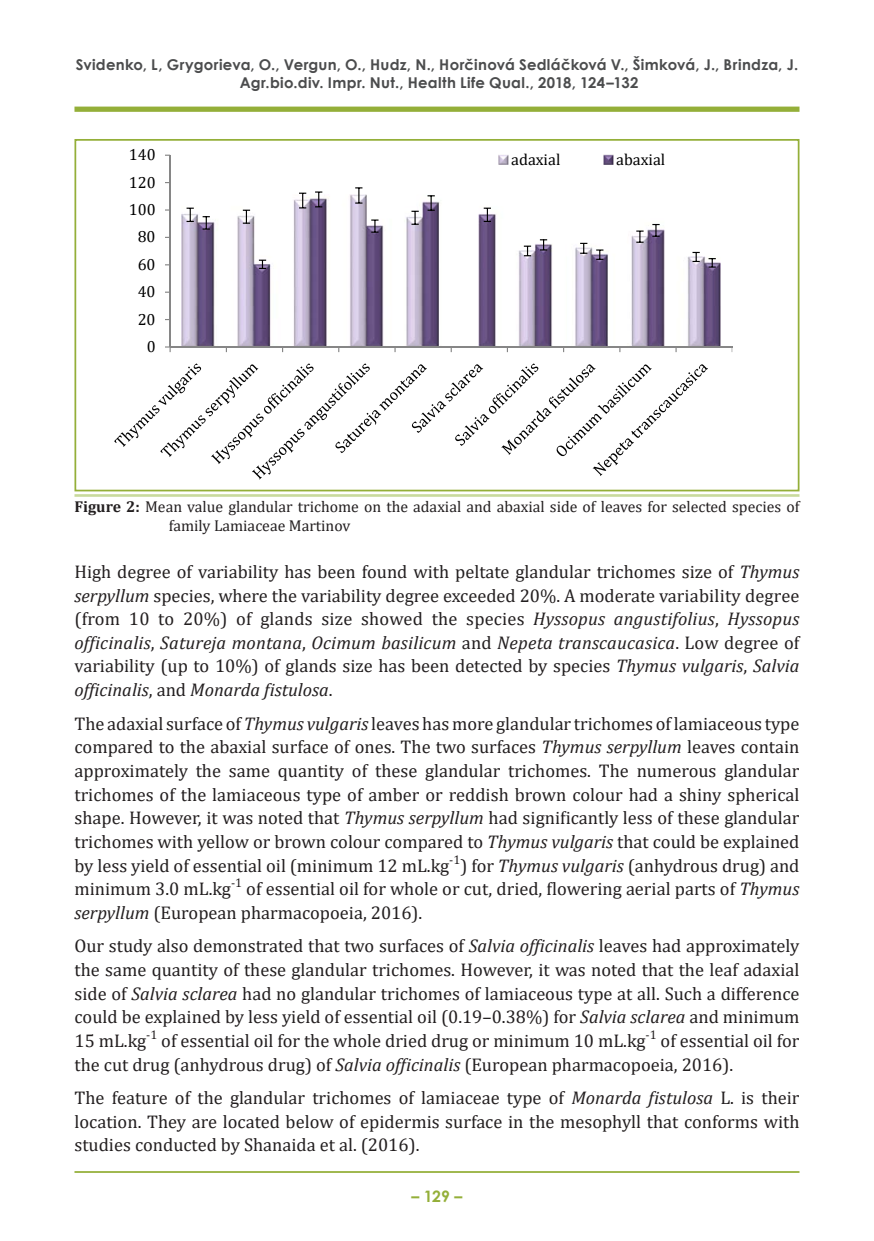
<style>
.page{position:relative;width:874px;height:1241px;background:#fff}
.page>*{position:absolute;margin:0;border:0;box-sizing:border-box;transform-origin:0 0}
.t1{font:18.38px/23.6px "Cambria";color:#231f20;text-align:justify}
.t2{font:16.1px "Cambria";color:#000}
.t3{font:15.75px/18.9px "Cambria";color:#231f20}
.t4{font:700 15.75px "Century Gothic";color:#94af39}
.t5{font:700 14.88px/17.8px "Century Gothic";letter-spacing:.02em;color:#4b4c4d;text-align:center}
.s1{font-weight:700}
.s2{font-style:italic}
</style>
<div class="page">
<hr style="left:74px;top:1170px;width:725px;height:2px;background:#94af39">
<div style="left:74px;top:107px;width:725px;height:5px;background:#94af39"></div>
<hr style="left:74px;top:494px;width:725px;height:2px;background:#c9da9d">
<img style="left:181px;top:195px;width:539px;height:151px">
<svg style="left:186px;top:207px;width:8px;height:15px"></svg>
<svg style="left:243px;top:210px;width:7px;height:14px"></svg>
<svg style="left:299px;top:193px;width:7px;height:15px"></svg>
<svg style="left:355px;top:187px;width:7px;height:17px"></svg>
<svg style="left:411px;top:211px;width:7px;height:14px"></svg>
<svg style="left:523px;top:245px;width:8px;height:11px"></svg>
<svg style="left:580px;top:243px;width:7px;height:11px"></svg>
<svg style="left:636px;top:230px;width:7px;height:13px"></svg>
<svg style="left:692px;top:252px;width:7px;height:10px"></svg>
<svg style="left:202px;top:216px;width:8px;height:14px"></svg>
<svg style="left:259px;top:259px;width:7px;height:10px"></svg>
<svg style="left:315px;top:191px;width:7px;height:16px"></svg>
<svg style="left:371px;top:219px;width:7px;height:14px"></svg>
<svg style="left:427px;top:195px;width:7px;height:16px"></svg>
<svg style="left:483px;top:207px;width:7px;height:15px"></svg>
<svg style="left:539px;top:239px;width:8px;height:11px"></svg>
<svg style="left:596px;top:249px;width:7px;height:11px"></svg>
<svg style="left:652px;top:224px;width:7px;height:13px"></svg>
<svg style="left:708px;top:258px;width:7px;height:9px"></svg>
<hr style="left:169px;top:155px;width:2px;height:192px;background:#868686">
<hr style="left:170px;top:346px;width:561px;height:1px;background:#868686">
<svg style="left:165px;top:346px;width:6px;height:6px"></svg>
<svg style="left:114px;top:363px;width:593px;height:116px"></svg>
<svg style="left:498px;top:155px;width:10px;height:9px"></svg>
<svg style="left:603px;top:155px;width:10px;height:9px"></svg>
<div style="left:74px;top:139px;width:725px;height:352px;border:2px solid #94af39"></div>
<p class="t5" style="left:76px;top:55px;width:723px">Svidenko, L, Grygorieva, O., Vergun, O., Hudz, N., Horčinová Sedláčková V., Šimková, J., Brindza, J.<br>Agr.bio.div. Impr. Nut., Health Life Qual., 2018, 124–132</p>
<p class="t2" style="left:129px;top:145px;width:28px">140</p>
<p class="t2" style="left:511px;top:150px;width:51px">adaxial</p>
<p class="t2" style="left:616px;top:150px;width:50px">abaxial</p>
<p class="t2" style="left:129px;top:173px;width:28px">120</p>
<p class="t2" style="left:129px;top:200px;width:28px">100</p>
<p class="t2" style="left:138px;top:227px;width:19px">80</p>
<p class="t2" style="left:138px;top:255px;width:19px">60</p>
<p class="t2" style="left:138px;top:282px;width:19px">40</p>
<p class="t2" style="left:138px;top:310px;width:19px">20</p>
<p class="t2" style="left:147px;top:337px;width:10px">0</p>
<p class="t3" style="left:169px;top:496px;width:631px;text-indent:-94px"><span class="s1">Figure 2:</span> Mean value glandular trichome on the adaxial and abaxial side of leaves for selected species of family Lamiaceae Martinov</p>
<p class="t1" style="left:74px;top:559px;width:726px">High degree of variability has been found with peltate glandular trichomes size of <span class="s2">Thymus serpyllum</span> species, where the variability degree exceeded 20%. A moderate variability degree (from 10 to 20%) of glands size showed the species <span class="s2">Hyssopus angustifolius</span>, <span class="s2">Hyssopus officinalis</span>, <span class="s2">Satureja montana</span>, <span class="s2">Ocimum basilicum</span> and <span class="s2">Nepeta transcaucasica</span>. Low degree of variability (up to 10%) of glands size has been detected by species <span class="s2">Thymus vulgaris</span>, <span class="s2">Salvia officinalis</span>, and <span class="s2">Monarda fistulosa</span>.</p>
<p class="t1" style="left:74px;top:711px;width:726px">The adaxial surface of <span class="s2">Thymus vulgaris</span> leaves has more glandular trichomes of lamiaceous type compared to the abaxial surface of ones. The two surfaces <span class="s2">Thymus serpyllum</span> leaves сontain approximately the same quantity of these glandular trichomes. The numerous glandular trichomes of the lamiaceous type of amber or reddish brown colour had a shiny spherical shape. However, it was noted that <span class="s2">Thymus serpyllum</span> had significantly less of these glandular trichomes with yellow or brown colour compared to <span class="s2">Thymus vulgaris</span> that could be explained by less yield of essential oil (minimum 12 mL.kg<sup>-1</sup>) for <span class="s2">Thymus vulgaris</span> (anhydrous drug) and minimum 3.0 mL.kg<sup>-1</sup> of essential oil for whole or cut, dried, flowering aerial parts of <span class="s2">Thymus serpyllum</span> (European pharmacopoeia, 2016).</p>
<p class="t1" style="left:74px;top:934px;width:726px">Our study also demonstrated that two surfaces of <span class="s2">Salvia officinalis</span> leaves had approximately the same quantity of these glandular trichomes. However, it was noted that the leaf adaxial side of <span class="s2">Salvia sclarea</span> had no glandular trichomes of lamiaceous type at all. Such a difference could be explained by less yield of essential oil (0.19–0.38%) for <span class="s2">Salvia sclarea</span> and minimum 15 mL.kg<sup>-1</sup> of essential oil for the whole dried drug or minimum 10 mL.kg<sup>-1</sup> of essential oil for the cut drug (anhydrous drug) of <span class="s2">Salvia officinalis</span> (European pharmacopoeia, 2016).</p>
<p class="t1" style="left:74px;top:1085px;width:726px">The feature of the glandular trichomes of lamiaceae type of <span class="s2">Monarda fistulosa</span> L. is their location. They are located below of epidermis surface in the mesophyll that conforms with studies conducted by Shanaida et al. (2016).</p>
<p class="t4" style="left:411px;top:1183px;width:52px">– 129 –</p>
</div>
